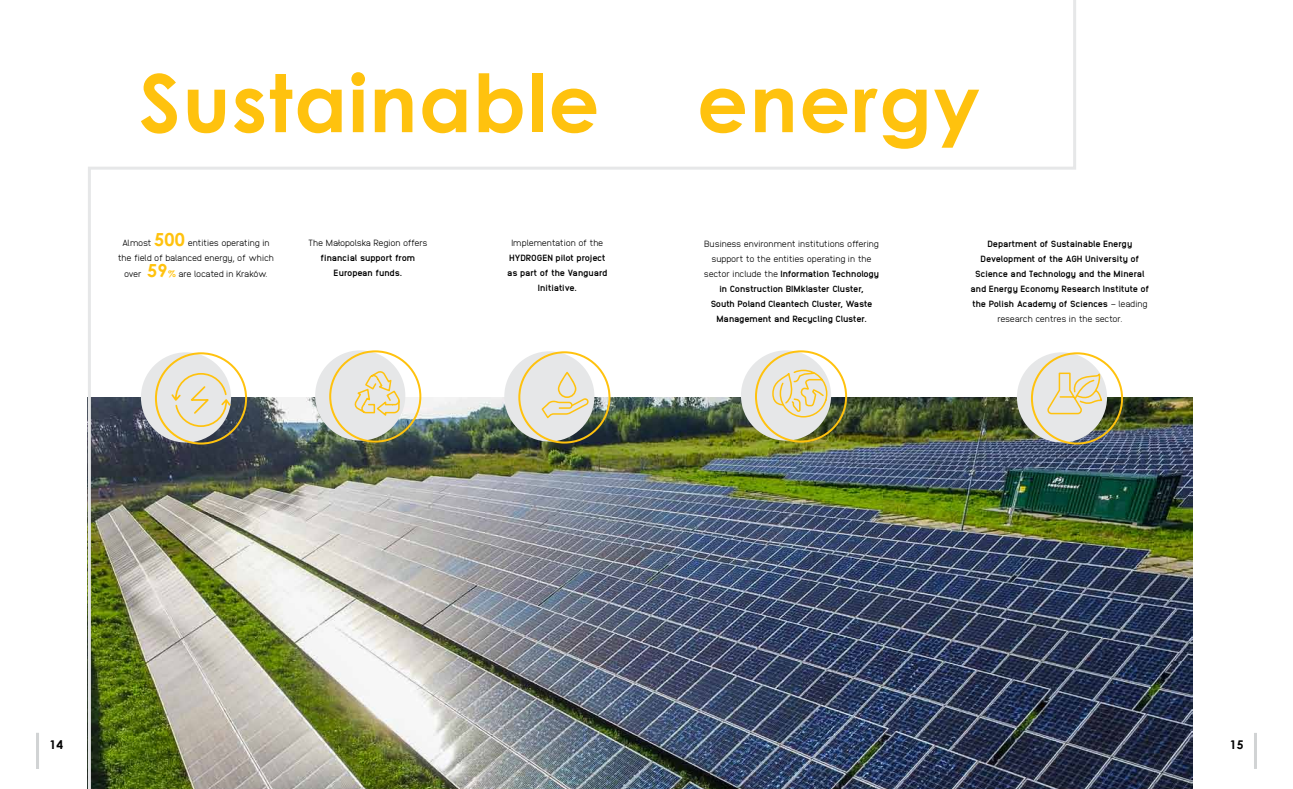
<style>
.page{position:relative;width:1293px;height:789px;background:#fff}
.page>*{position:absolute;margin:0;border:0;box-sizing:border-box;transform-origin:0 0}
.t1{font:700 79.9px "Century Gothic";letter-spacing:.02em;color:#ffc20e}
.t2{font:700 12px "Century Gothic";color:#000}
.t3{font:800 9px/15px "Anodina";letter-spacing:-.02em;color:#000;text-align:center}
.t4{font:300 9px/15px "Anodina";letter-spacing:-.02em;color:#000;text-align:center}
.t5{font:300 9px "Anodina";letter-spacing:-.04em;color:#000}
.s1{font-family:"Century Gothic";font-weight:700;font-size:18px;color:#ffc20e}
.s2{font-family:"Century Gothic";font-weight:700;color:#ffc20e}
.s3{font-weight:300}
</style>
<div class="page">
<img style="left:1077px;top:397px;width:115px;height:391px">
<div style="left:1017px;top:352px;width:90px;height:90px;background:#e6e7e8;border-radius:50%"></div>
<svg style="left:1077px;top:369px;width:26px;height:46px"></svg>
<img style="left:87px;top:0;width:990px;height:788px">
<div style="left:741px;top:350px;width:90px;height:90px;background:#e6e7e8;border-radius:50%"></div>
<div style="left:315px;top:350px;width:90px;height:90px;background:#e6e7e8;border-radius:50%"></div>
<div style="left:755px;top:350px;width:92px;height:92px;border:2px solid #ffc20e;border-radius:50%"></div>
<div style="left:329px;top:350px;width:92px;height:92px;border:2px solid #ffc20e;border-radius:50%"></div>
<hr style="left:1254px;top:732px;width:3px;height:36px;background:#d1d3d4">
<svg style="left:772px;top:368px;width:56px;height:50px"></svg>
<svg style="left:354px;top:369px;width:46px;height:49px"></svg>
<div style="left:504px;top:351px;width:90px;height:90px;background:#e6e7e8;border-radius:50%"></div>
<div style="left:518px;top:351px;width:92px;height:92px;border:2px solid #ffc20e;border-radius:50%"></div>
<svg style="left:541px;top:371px;width:48px;height:47px"></svg>
<hr style="left:36px;top:732px;width:3px;height:36px;background:#d1d3d4">
<h1 class="t1" style="left:139px;top:42px;width:842px">Sustainable energy</h1>
<p class="t4" style="left:118px;top:235px;width:158px">Almost <span class="s1">500</span> entities operating in the field of balanced energy, of which</p>
<p class="t5" style="left:124px;top:267px;width:145px">over <span class="s1">59</span><span class="s2">%</span> are located in Kraków.</p>
<p class="t4" style="left:308px;top:235px;width:121px">The Małopolska Region offers</p>
<p class="t3" style="left:321px;top:250px;width:96px">financial support from<br>European funds.</p>
<p class="t4" style="left:511px;top:235px;width:94px">Implementation of the</p>
<p class="t3" style="left:507px;top:250px;width:102px">HYDROGEN pilot project as part of the Vanguard<br>Initiative.</p>
<p class="t3" style="left:704px;top:235px;width:177px"><span class="s3">Business environment institutions offering support to the entities operating in the sector include the</span> Information Technology in Construction BIMklaster Cluster,<br>South Poland Cleantech Cluster, Waste Management and Recycling Cluster.</p>
<p class="t3" style="left:970px;top:235px;width:180px">Department of Sustainable Energy Development of the AGH University of Science and Technology and the Mineral and Energy Economy Research Institute of the Polish Academy of Sciences <span class="s3">– leading research centres in the sector.</span></p>
<h2 class="t2" style="left:49px;top:735px;width:15px">14</h2>
<h2 class="t2" style="left:1229px;top:735px;width:15px">15</h2>
</div>
